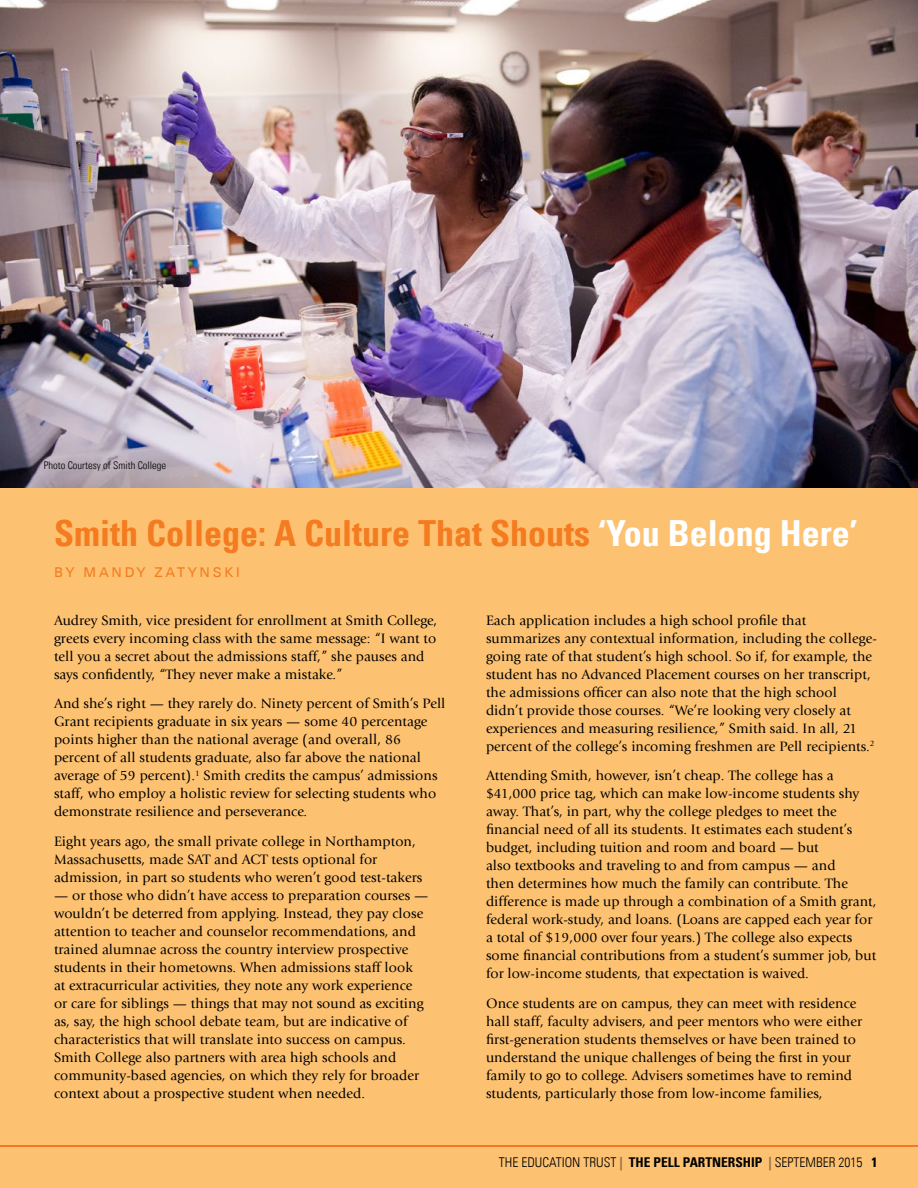
<style>
.page{position:relative;width:918px;height:1188px;background:#fdc271}
.page>*{position:absolute;margin:0;border:0;box-sizing:border-box;transform-origin:0 0}
.t1{font:700 condensed 36px "Univers LT";color:#f47b20}
.t2{font:14.25px/18px "Giovanni";letter-spacing:.005em;color:#000}
.t3{font:300 condensed 13.5px "Univers LT";color:#000}
.t4{font:13.5px "Univers LT";letter-spacing:.2em;color:#f47b20}
.t5{font:300 condensed 10.5px "Univers LT";color:#000}
.s1{color:#fff}
.s2{font-weight:700;color:#939598}
.s3{font-weight:700}
</style>
<div class="page">
<img style="left:0;top:0;width:918px;height:487px">
<p class="t5" style="left:44px;top:459px;width:124px">Photo Courtesy of Smith College</p>
<h1 class="t1" style="left:54px;top:511px;width:805px">Smith College: A Culture That Shouts <span class="s1">‘You Belong Here’</span></h1>
<p class="t4" style="left:54px;top:564px;width:187px">BY MANDY ZATYNSKI</p>
<p class="t2" style="left:54px;top:611px;width:385px">Audrey Smith, vice president for enrollment at Smith College, greets every incoming class with the same message: “I want to tell you a secret about the admissions staff,” she pauses and says confidently, “They never make a mistake.”</p>
<p class="t2" style="left:54px;top:695px;width:393px">And she’s right — they rarely do. Ninety percent of Smith’s Pell Grant recipients graduate in six years — some 40 percentage points higher than the national average (and overall, 86 percent of all students graduate, also far above the national average of 59 percent).<sup>1</sup> Smith credits the campus’ admissions staff, who employ a holistic review for selecting students who demonstrate resilience and perseverance.</p>
<p class="t2" style="left:54px;top:832px;width:370px">Eight years ago, the small private college in Northampton,<br>Massachusetts, made SAT and ACT tests optional for admission, in part so students who weren’t good test-takers</p>
<p class="t2" style="left:54px;top:886px;width:376px">— or those who didn’t have access to preparation courses — wouldn’t be deterred from applying. Instead, they pay close attention to teacher and counselor recommendations, and trained alumnae across the country interview prospective students in their hometowns. When admissions staff look<br>at extracurricular activities, they note any work experience or care for siblings — things that may not sound as exciting as, say, the high school debate team, but are indicative of characteristics that will translate into success on campus.<br>Smith College also partners with area high schools and community-based agencies, on which they rely for broader context about a prospective student when needed.</p>
<p class="t2" style="left:486px;top:611px;width:392px">Each application includes a high school profile that summarizes any contextual information, including the college&shy;going rate of that student’s high school. So if, for example, the student has no Advanced Placement courses on her transcript, the admissions officer can also note that the high school didn’t provide those courses. “We’re looking very closely at experiences and measuring resilience,” Smith said. In all, 21 percent of the college’s incoming freshmen are Pell recipients.<sup>2</sup></p>
<p class="t2" style="left:486px;top:767px;width:392px">Attending Smith, however, isn’t cheap. The college has a $41,000 price tag, which can make low-income students shy away. That’s, in part, why the college pledges to meet the financial need of all its students. It estimates each student’s budget, including tuition and room and board — but<br>also textbooks and traveling to and from campus — and<br>then determines how much the family can contribute. The difference is made up through a combination of a Smith grant, federal work-study, and loans. (Loans are capped each year for a total of $19,000 over four years.) The college also expects some financial contributions from a student’s summer job, but for low-income students, that expectation is waived.</p>
<p class="t2" style="left:486px;top:994px;width:378px">Once students are on campus, they can meet with residence hall staff, faculty advisers, and peer mentors who were either first-generation students themselves or have been trained to understand the unique challenges of being the first in your family to go to college. Advisers sometimes have to remind students, particularly those from low-income families,</p>
<p class="t3" style="left:499px;top:1154px;width:380px">THE EDUCATION TRUST <span class="s2">|</span> <span class="s3">THE PELL PARTNERSHIP</span> <span class="s2">|</span> SEPTEMBER 2015 <span class="s3">1</span></p>
</div>
